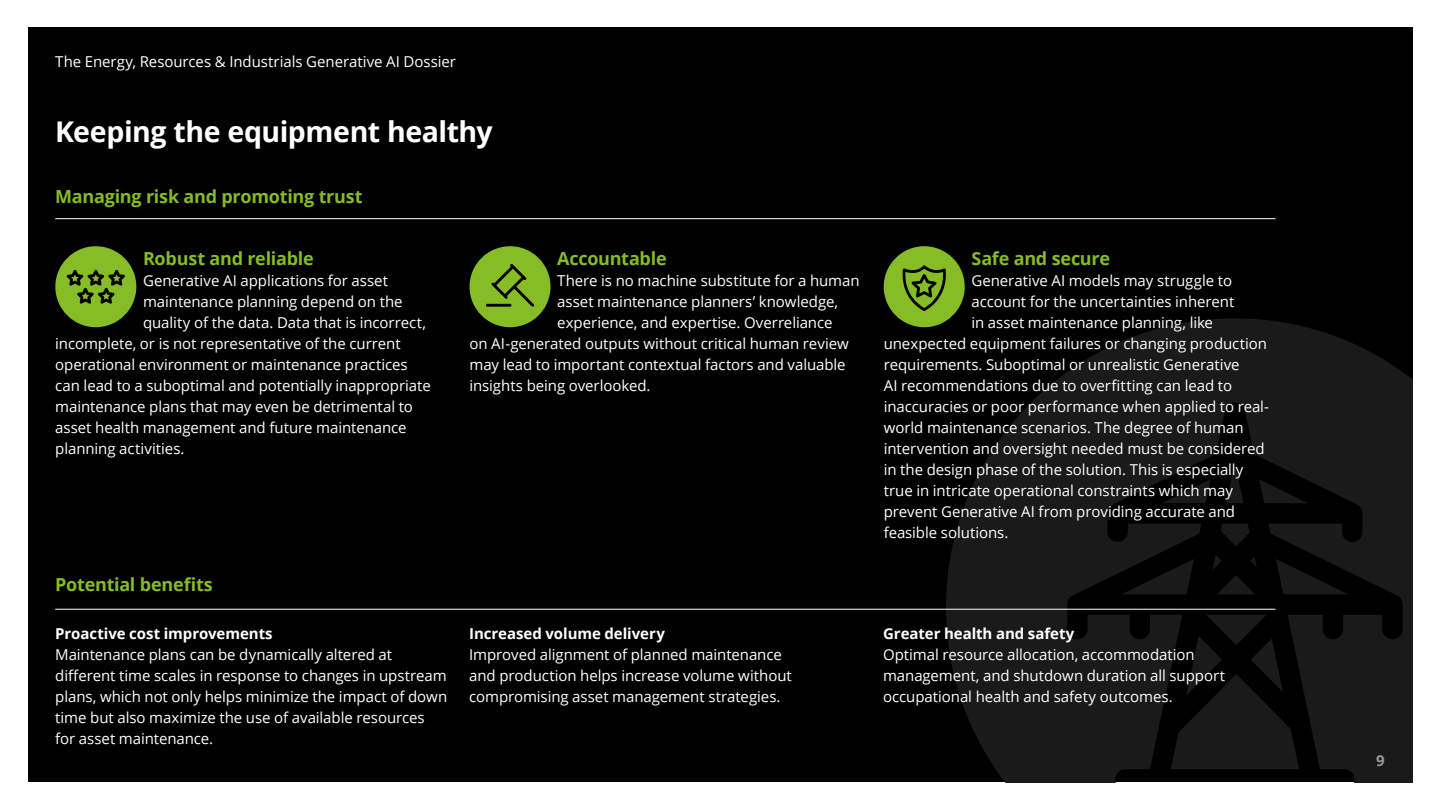
<style>
.page{position:relative;width:1440px;height:810px;background:#fff}
.page>*{position:absolute;margin:0;border:0;box-sizing:border-box;transform-origin:0 0}
.t1{font:700 28.5px "Open Sans";letter-spacing:-.015em;color:#fff}
.t2{font:700 18px "Open Sans";letter-spacing:-.015em;color:#86bc25}
.t3{font:15px/21px "Open Sans";letter-spacing:-.005em;color:#fff}
.t4{font:700 15px "Open Sans";letter-spacing:-.005em;color:#fff}
.t5{font:700 15px "Open Sans";color:#97999b}
</style>
<div class="page">
<div style="left:28px;top:28px;width:1384px;height:754px;background:#000"></div>
<svg style="left:946px;top:318px;width:466px;height:464px;fill:#1a1a1a"></svg>
<svg style="left:1259px;top:479px;width:49px;height:24px"></svg>
<svg style="left:1121px;top:559px;width:73px;height:35px"></svg>
<svg style="left:1162px;top:479px;width:49px;height:24px"></svg>
<svg style="left:1226px;top:463px;width:17px;height:40px"></svg>
<hr style="left:55px;top:218px;width:1220px;height:1px;background:#fff">
<svg style="left:884px;top:246px;width:81px;height:81px"></svg>
<hr style="left:55px;top:609px;width:1220px;height:1px;background:#fff">
<svg style="left:470px;top:246px;width:81px;height:81px"></svg>
<svg style="left:55px;top:246px;width:81px;height:81px"></svg>
<p class="t3" style="left:55px;top:50px;width:402px">The Energy, Resources &amp; Industrials Generative AI Dossier</p>
<h1 class="t1" style="left:55px;top:111px;width:439px">Keeping the equipment healthy</h1>
<p class="t2" style="left:55px;top:184px;width:309px">Managing risk and promoting trust</p>
<p class="t2" style="left:143px;top:246px;width:172px">Robust and reliable</p>
<p class="t3" style="left:143px;top:269px;width:246px">Generative AI applications for asset</p>
<p class="t3" style="left:143px;top:290px;width:261px">maintenance planning depend on the</p>
<p class="t3" style="left:143px;top:311px;width:284px">quality of the data. Data that is incorrect,</p>
<p class="t3" style="left:55px;top:332px;width:347px">incomplete, or is not representative of the current</p>
<p class="t3" style="left:55px;top:353px;width:354px">operational environment or maintenance practices</p>
<p class="t3" style="left:55px;top:374px;width:377px">can lead to a suboptimal and potentially inappropriate</p>
<p class="t3" style="left:55px;top:395px;width:359px">maintenance plans that may even be detrimental to</p>
<p class="t3" style="left:55px;top:416px;width:353px">asset health management and future maintenance</p>
<p class="t3" style="left:55px;top:437px;width:131px">planning activities.</p>
<p class="t2" style="left:557px;top:246px;width:111px">Accountable</p>
<p class="t3" style="left:557px;top:269px;width:304px">There is no machine substitute for a human</p>
<p class="t3" style="left:557px;top:290px;width:282px">asset maintenance planners’ knowledge,</p>
<p class="t3" style="left:557px;top:311px;width:277px">experience, and expertise. Overreliance</p>
<p class="t3" style="left:469px;top:332px;width:381px">on AI-generated outputs without critical human review</p>
<p class="t3" style="left:469px;top:353px;width:378px">may lead to important contextual factors and valuable</p>
<p class="t3" style="left:469px;top:374px;width:183px">insights being overlooked.</p>
<p class="t2" style="left:55px;top:572px;width:159px">Potential benefits</p>
<p class="t4" style="left:55px;top:623px;width:219px">Proactive cost improvements</p>
<p class="t3" style="left:55px;top:644px;width:394px">Maintenance plans can be dynamically altered at different time scales in response to changes in upstream plans, which not only helps minimize the impact of down time but also maximize the use of available resources for asset maintenance.</p>
<p class="t4" style="left:469px;top:623px;width:197px">Increased volume delivery</p>
<p class="t3" style="left:469px;top:644px;width:324px">Improved alignment of planned maintenance and production helps increase volume without compromising asset management strategies.</p>
<p class="t2" style="left:971px;top:246px;width:140px">Safe and secure</p>
<p class="t3" style="left:971px;top:269px;width:262px">Generative AI models may struggle to</p>
<p class="t3" style="left:971px;top:290px;width:264px">account for the uncertainties inherent</p>
<p class="t3" style="left:971px;top:311px;width:243px">in asset maintenance planning, like</p>
<p class="t3" style="left:884px;top:332px;width:385px">unexpected equipment failures or changing production</p>
<p class="t3" style="left:884px;top:353px;width:357px">requirements. Suboptimal or unrealistic Generative</p>
<p class="t3" style="left:884px;top:374px;width:350px">AI recommendations due to overfitting can lead to</p>
<p class="t3" style="left:884px;top:395px;width:387px">inaccuracies or poor performance when applied to real-</p>
<p class="t3" style="left:884px;top:416px;width:361px">world maintenance scenarios. The degree of human</p>
<p class="t3" style="left:884px;top:437px;width:383px">intervention and oversight needed must be considered</p>
<p class="t3" style="left:884px;top:458px;width:361px">in the design phase of the solution. This is especially</p>
<p class="t3" style="left:884px;top:479px;width:351px">true in intricate operational constraints which may</p>
<p class="t3" style="left:884px;top:500px;width:353px">prevent Generative AI from providing accurate and</p>
<p class="t3" style="left:884px;top:521px;width:126px">feasible solutions.</p>
<p class="t4" style="left:883px;top:623px;width:193px">Greater health and safety</p>
<p class="t3" style="left:883px;top:644px;width:343px">Optimal resource allocation, accommodation management, and shutdown duration all support occupational health and safety outcomes.</p>
<p class="t5" style="left:1376px;top:750px;width:10px">9</p>
</div>
